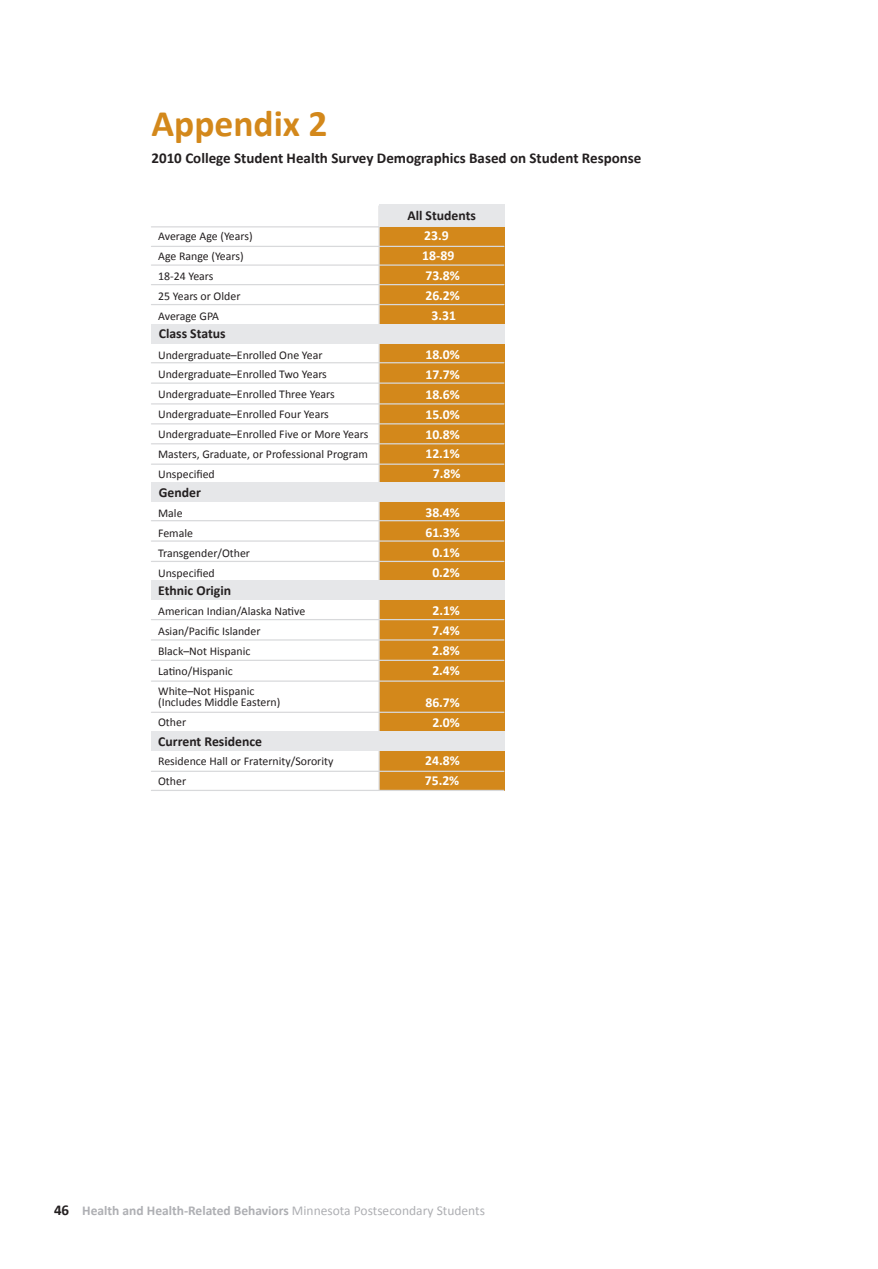
<style>
.page{position:relative;width:878px;height:1269px;background:#fff}
.page>*{position:absolute;margin:0;border:0;box-sizing:border-box;transform-origin:0 0}
.t1{font:700 37.5px "Calibri";color:#d3881b}
.t2{font:700 15px "Calibri";color:#231f20}
.t3{font:700 13.65px/20px "Calibri";color:#fff;text-align:center}
.t4{font:700 13.65px "Calibri";color:#231f20}
.t5{font:700 13.5px "Calibri";color:#aeafb3}
.t6{font:11.85px/20px "Calibri";color:#231f20}
.s1{font-size:15px;color:#231f20}
.s2{font-weight:400}
</style>
<div class="page">
<div style="left:379px;top:221px;width:125px;height:570px;background:#d3881b"></div>
<hr style="left:378px;top:206px;width:2px;height:584px;background:#d8d9db">
<div style="left:151px;top:482px;width:353px;height:20px;background:#e6e7e9"></div>
<div style="left:151px;top:324px;width:353px;height:20px;background:#e6e7e9"></div>
<div style="left:151px;top:580px;width:353px;height:20px;background:#e6e7e9"></div>
<div style="left:151px;top:731px;width:353px;height:20px;background:#e6e7e9"></div>
<hr style="left:151px;top:246px;width:353px;height:1px;background:#d8d9db">
<hr style="left:151px;top:264px;width:352px;height:2px;background:#d8d9db">
<hr style="left:151px;top:284px;width:353px;height:1px;background:#d8d9db">
<hr style="left:151px;top:304px;width:353px;height:1px;background:#d8d9db">
<hr style="left:151px;top:362px;width:353px;height:1px;background:#d8d9db">
<hr style="left:151px;top:383px;width:353px;height:1px;background:#d8d9db">
<hr style="left:151px;top:403px;width:353px;height:2px;background:#d8d9db">
<hr style="left:151px;top:423px;width:353px;height:1px;background:#d8d9db">
<hr style="left:151px;top:443px;width:353px;height:1px;background:#d8d9db">
<hr style="left:151px;top:464px;width:352px;height:1px;background:#d8d9db">
<hr style="left:151px;top:520px;width:353px;height:1px;background:#d8d9db">
<hr style="left:151px;top:540px;width:353px;height:2px;background:#d8d9db">
<hr style="left:151px;top:561px;width:353px;height:1px;background:#d8d9db">
<hr style="left:151px;top:619px;width:353px;height:1px;background:#d8d9db">
<hr style="left:151px;top:639px;width:353px;height:2px;background:#d8d9db">
<hr style="left:151px;top:660px;width:353px;height:1px;background:#d8d9db">
<hr style="left:151px;top:681px;width:353px;height:1px;background:#d8d9db">
<hr style="left:151px;top:712px;width:353px;height:1px;background:#d8d9db">
<hr style="left:151px;top:771px;width:353px;height:1px;background:#d8d9db">
<hr style="left:151px;top:790px;width:353px;height:1px;background:#d8d9db">
<hr style="left:151px;top:226px;width:228px;height:1px;background:#d8d9db">
<div style="left:378px;top:204px;width:126px;height:22px;background:#e6e7e9"></div>
<h1 class="t1" style="left:151px;top:100px;width:178px">Appendix 2</h1>
<p class="t2" style="left:151px;top:149px;width:491px">2010 College Student Health Survey Demographics Based on Student Response</p>
<p class="t6" style="left:158px;top:226px;width:96px">Average Age (Years)<br>Age Range (Years)<br>18-24 Years<br>25 Years or Older<br>Average GPA</p>
<p class="t6" style="left:158px;top:344px;width:212px">Undergraduate–Enrolled One Year Undergraduate–Enrolled Two Years Undergraduate–Enrolled Three Years Undergraduate–Enrolled Four Years Undergraduate–Enrolled Five or More Years Masters, Graduate, or Professional Program Unspecified</p>
<p class="t6" style="left:158px;top:502px;width:93px">Male<br>Female<br>Transgender/Other<br>Unspecified</p>
<p class="t6" style="left:158px;top:601px;width:149px">American Indian/Alaska Native<br>Asian/Pacific Islander<br>Black–Not Hispanic<br>Latino/Hispanic<br>White–Not Hispanic</p>
<p class="t6" style="left:158px;top:692px;width:124px">(Includes Middle Eastern)<br>Other</p>
<p class="t6" style="left:158px;top:750px;width:177px">Residence Hall or Fraternity/Sorority<br>Other</p>
<p class="t4" style="left:159px;top:325px;width:68px">Class Status</p>
<p class="t4" style="left:159px;top:484px;width:44px">Gender</p>
<p class="t4" style="left:158px;top:582px;width:74px">Ethnic Origin</p>
<p class="t4" style="left:158px;top:733px;width:105px">Current Residence</p>
<p class="t4" style="left:407px;top:207px;width:70px">All Students</p>
<p class="t3" style="left:424px;top:225px;width:26px">23.9</p>
<p class="t3" style="left:422px;top:245px;width:39px">18-89<br>73.8%<br>26.2%<br>3.31</p>
<p class="t3" style="left:425px;top:344px;width:36px;text-align:justify">18.0% 17.7% 18.6% 15.0% 10.8% 12.1%</p>
<p class="t3" style="left:433px;top:463px;width:29px">7.8%</p>
<p class="t3" style="left:425px;top:502px;width:36px">38.4%<br>61.3%<br>0.1%<br>0.2%</p>
<p class="t3" style="left:432px;top:600px;width:29px;text-align:justify">2.1% 7.4% 2.8% 2.4%</p>
<p class="t3" style="left:425px;top:691px;width:36px">86.7%<br>2.0%</p>
<p class="t3" style="left:425px;top:750px;width:36px">24.8%</p>
<p class="t3" style="left:425px;top:770px;width:36px">75.2%</p>
<p class="t5" style="left:54px;top:1202px;width:432px"><span class="s1">46</span> Health and Health-Related Behaviors <span class="s2">Minnesota Postsecondary Students</span></p>
</div>
